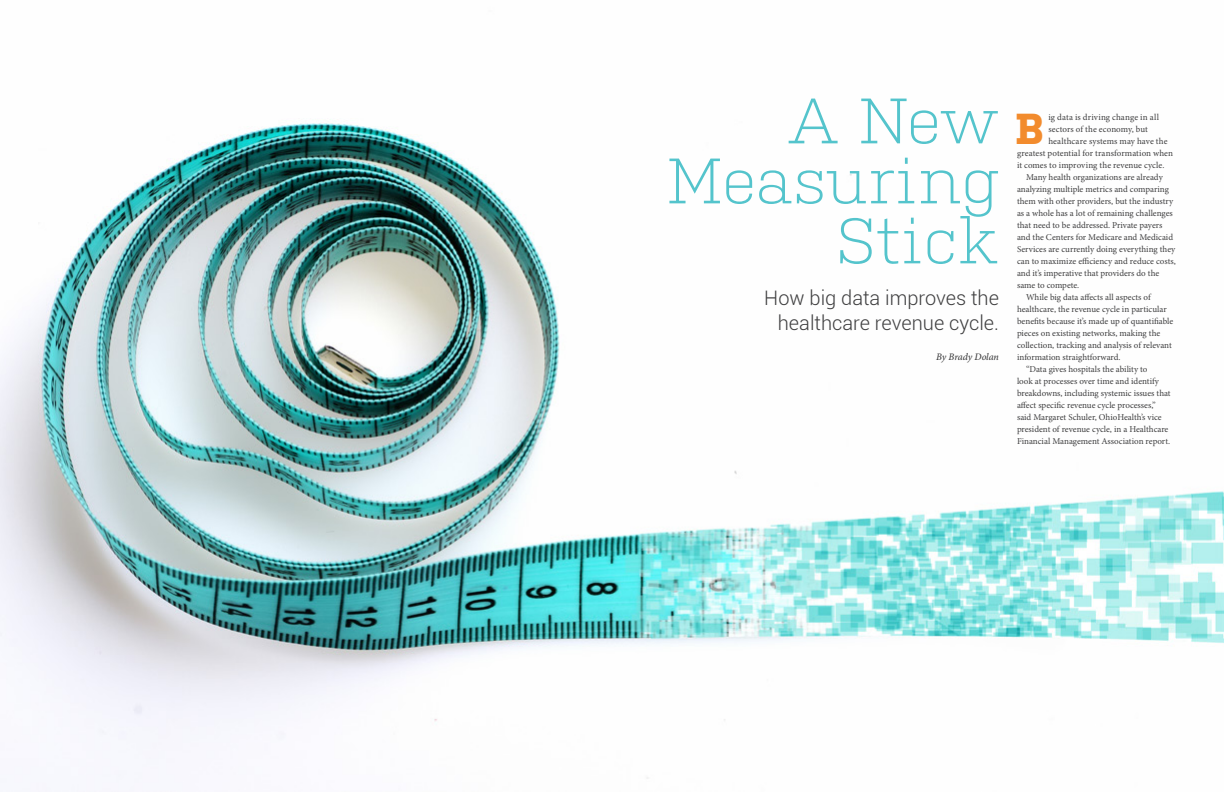
<style>
.page{position:relative;width:1224px;height:792px;background:#fff}
.page>*{position:absolute;margin:0;border:0;box-sizing:border-box;transform-origin:0 0}
.ColumnHeadline{font:300 64px/60px "Kulturista";color:#54c4cc;text-align:right}
.Column_Body_1st{font:700 43.3px "Kulturista";color:#f28b2d}
.ColumnDek{font:300 20px/25px "Roboto";color:#3e3e3f;text-align:right}
.Coulmn_Byline{font:italic 500 10px "Minion Pro";letter-spacing:-.015em;color:#3e3e3f}
.Column_Body{font:9px/12px "Minion Pro";color:#3e3e3f}
.Column_Body_1st-2{font:9px "Minion Pro";letter-spacing:.005em;color:#3e3e3f}
</style>
<div class="page">
<img style="left:0;top:123px;width:1224px;height:656px">
<p class="ColumnHeadline" style="left:666px;top:86px;width:335px">A New<br>Measuring<br>Stick</p>
<p class="ColumnDek" style="left:764px;top:285px;width:236px">How big data improves the healthcare revenue cycle.</p>
<p class="Coulmn_Byline" style="left:936px;top:350px;width:64px">By Brady Dolan</p>
<p class="Column_Body_1st" style="left:1015px;top:104px;width:30px">B</p>
<p class="Column_Body_1st-2" style="left:1049px;top:111px;width:112px">ig data is driving change in all</p>
<p class="Column_Body_1st-2" style="left:1049px;top:123px;width:101px">sectors of the economy, but</p>
<p class="Column_Body_1st-2" style="left:1049px;top:135px;width:121px">healthcare systems may have the</p>
<p class="Column_Body_1st-2" style="left:1017px;top:147px;width:158px">greatest potential for transformation when</p>
<p class="Column_Body_1st-2" style="left:1017px;top:159px;width:149px">it comes to improving the revenue cycle.</p>
<p class="Column_Body" style="left:1017px;top:171px;width:160px;text-indent:9px">Many health organizations are already analyzing multiple metrics and comparing them with other providers, but the industry as a whole has a lot of remaining challenges that need to be addressed. Private payers and the Centers for Medicare and Medicaid Services are currently doing everything they can to maximize efficiency and reduce costs, and it’s imperative that providers do the same to compete.</p>
<p class="Column_Body" style="left:1017px;top:291px;width:158px;text-indent:9px">While big data affects all aspects of healthcare, the revenue cycle in particular benefits because it’s made up of quantifiable pieces on existing networks, making the collection, tracking and analysis of relevant information straightforward.</p>
<p class="Column_Body" style="left:1017px;top:363px;width:155px;text-indent:9px">“Data gives hospitals the ability to<br>look at processes over time and identify breakdowns, including systemic issues that affect specific revenue cycle processes,” said Margaret Schuler, OhioHealth’s vice president of revenue cycle, in a Healthcare Financial Management Association report.</p>
</div>
